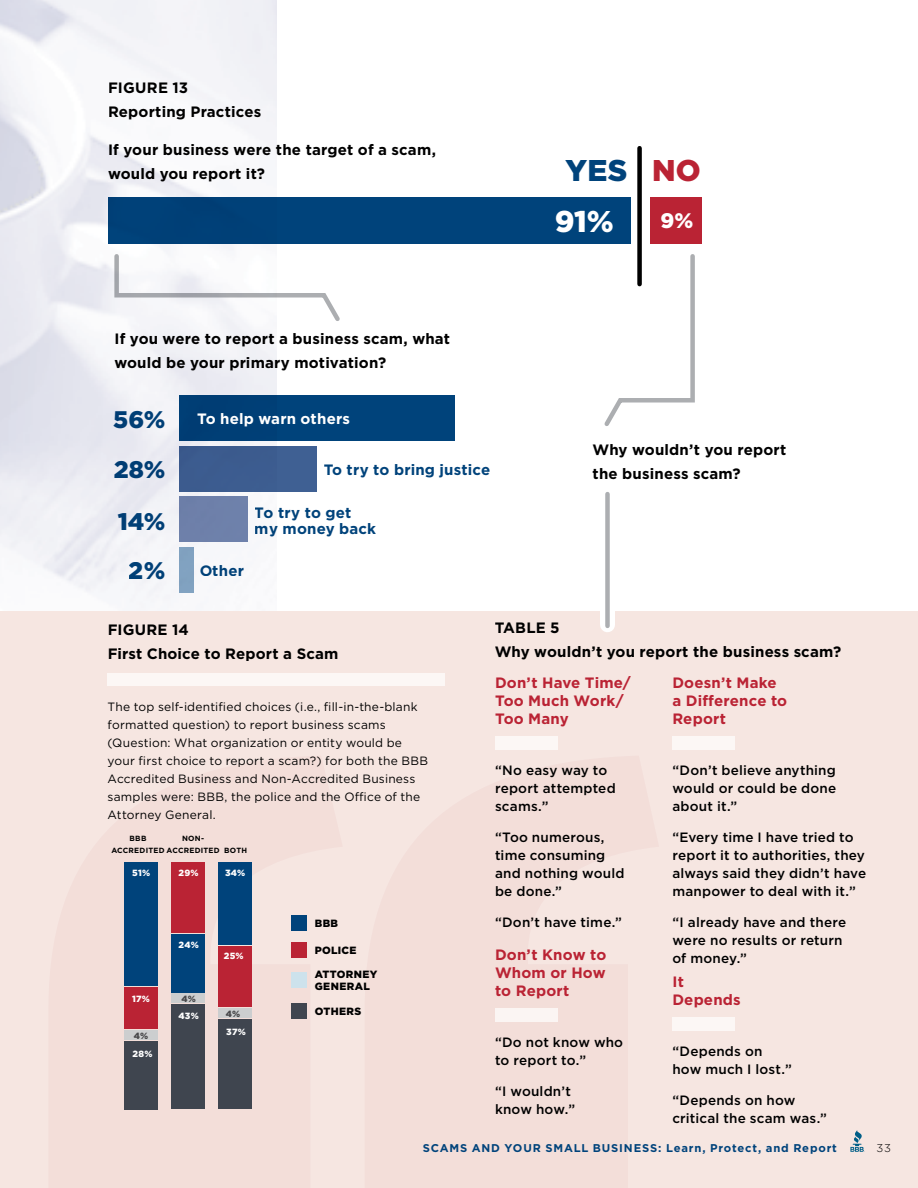
<style>
.page{position:relative;width:918px;height:1188px;background:#fff}
.page>*{position:absolute;margin:0;border:0;box-sizing:border-box;transform-origin:0 0}
.t1{font:900 30px/51.2px "Gotham";letter-spacing:.005em;color:#00437b}
.t2{font:900 24px/51px "Gotham";color:#00437b;text-align:justify}
.t3{font:900 21px "Gotham";color:#fff}
.t4{font:700 15px/24px "Gotham";letter-spacing:.01em;color:#000}
.t5{font:700 15px/18px "Gotham";letter-spacing:.01em;color:#ba2334}
.t6{font:700 15px/16.5px "Gotham";letter-spacing:.01em;color:#00437b}
.t7{font:700 15px "Gotham";letter-spacing:.01em;color:#fff}
.t8{font:500 13.5px/18px "Gotham";letter-spacing:.015em;color:#000}
.t9{font:12px/18px "Gotham";letter-spacing:.015em;color:#000}
.t10{font:700 11.25px "Gotham";letter-spacing:.07em;color:#00437b}
.t11{font:300 11.25px "Gotham";color:#000}
.t12{font:900 10.5px/12px "Gotham";letter-spacing:.035em;color:#000}
.t13{font:900 9px "Gotham";letter-spacing:.035em;color:#fff}
.t14{font:900 9px "Gotham";color:#474749}
.t15{font:700 7.5px/12px "Gotham";letter-spacing:.03em;color:#000}
.s1{color:#ba2334}
.s2{color:#fff}
</style>
<div class="page">
<img style="left:0;top:0;width:277px;height:602px">
<div style="left:0;top:611px;width:918px;height:577px;background:#f6e6e1"></div>
<div style="left:651px;top:197px;width:51px;height:47px;background:#ba2334"></div>
<div style="left:108px;top:197px;width:522px;height:47px;background:#00437b"></div>
<div style="left:637px;top:148px;width:5px;height:136px;background:#000"></div>
<svg style="left:112px;top:252px;width:228px;height:71px"></svg>
<div style="left:179px;top:547px;width:15px;height:46px;background:#86a8c5"></div>
<div style="left:179px;top:497px;width:69px;height:45px;background:#7386af"></div>
<div style="left:179px;top:446px;width:138px;height:45px;background:#3f6093"></div>
<div style="left:179px;top:395px;width:275px;height:46px;background:#00437b"></div>
<svg style="left:604px;top:252px;width:91px;height:174px"></svg>
<div style="left:600px;top:586px;width:15px;height:39px;background:#fff"></div>
<div style="left:605px;top:494px;width:5px;height:132px;background:#acaeb1"></div>
<div style="left:495px;top:736px;width:63px;height:14px;background:#fcf7f5"></div>
<div style="left:672px;top:736px;width:63px;height:14px;background:#fcf7f5"></div>
<div style="left:495px;top:1009px;width:63px;height:13px;background:#fbf5f3"></div>
<div style="left:672px;top:1017px;width:63px;height:14px;background:#fcf7f5"></div>
<div style="left:291px;top:915px;width:16px;height:16px;background:#00437b"></div>
<div style="left:291px;top:942px;width:16px;height:16px;background:#ba2334"></div>
<div style="left:291px;top:972px;width:16px;height:16px;background:#cde2ec"></div>
<div style="left:108px;top:673px;width:337px;height:13px;background:#fcf7f5"></div>
<div style="left:124px;top:862px;width:34px;height:124px;background:#00437b"></div>
<div style="left:171px;top:862px;width:34px;height:70px;background:#ba2334"></div>
<div style="left:218px;top:862px;width:34px;height:83px;background:#00437b"></div>
<div style="left:124px;top:987px;width:34px;height:42px;background:#ba2334"></div>
<div style="left:171px;top:934px;width:34px;height:58px;background:#00437b"></div>
<div style="left:218px;top:946px;width:34px;height:61px;background:#ba2334"></div>
<div style="left:124px;top:1030px;width:34px;height:10px;background:#cccecf"></div>
<div style="left:171px;top:994px;width:34px;height:9px;background:#cccecf"></div>
<div style="left:218px;top:1008px;width:34px;height:10px;background:#cccecf"></div>
<div style="left:124px;top:1041px;width:34px;height:68px;background:#3f454f"></div>
<div style="left:171px;top:1005px;width:34px;height:104px;background:#3f454f"></div>
<div style="left:218px;top:1019px;width:34px;height:90px;background:#3f454f"></div>
<div style="left:291px;top:1003px;width:16px;height:16px;background:#3f454f"></div>
<svg style="left:850px;top:1130px;width:15px;height:22px"></svg>
<p class="t4" style="left:108px;top:76px;width:155px">FIGURE 13<br>Reporting Practices</p>
<p class="t4" style="left:108px;top:138px;width:330px">If your business were the target of a scam, would you report it?</p>
<p class="t4" style="left:114px;top:327px;width:337px">If you were to report a business scam, what would be your primary motivation?</p>
<h2 class="t2" style="left:113px;top:394px;width:54px">56% 28% 14%</h2>
<h2 class="t2" style="left:129px;top:545px;width:38px">2%</h2>
<p class="t7" style="left:197px;top:409px;width:154px">To help warn others</p>
<p class="t6" style="left:324px;top:462px;width:168px">To try to bring justice</p>
<p class="t6" style="left:255px;top:504px;width:123px">To try to get my money back</p>
<p class="t6" style="left:199px;top:562px;width:46px">Other</p>
<h1 class="t1" style="left:555px;top:144px;width:148px;text-indent:11px">YES <span class="s1">NO<br></span><span class="s2">91%</span></h1>
<h3 class="t3" style="left:661px;top:206px;width:34px">9%</h3>
<p class="t4" style="left:592px;top:438px;width:195px">Why wouldn’t you report the business scam?</p>
<p class="t4" style="left:108px;top:617px;width:232px">FIGURE 14<br>First Choice to Report a Scam</p>
<p class="t9" style="left:108px;top:698px;width:322px">The top self-identified choices (i.e., fill-in-the-blank formatted question) to report business scams (Question: What organization or entity would be your first choice to report a scam?) for both the BBB Accredited Business and Non-Accredited Business samples were: BBB, the police and the Office of the Attorney General.</p>
<p class="t15" style="left:111px;top:832px;width:110px;text-indent:71px">NON-<br>ACCREDITED ACCREDITED</p>
<p class="t15" style="left:130px;top:832px;width:18px">BBB</p>
<p class="t13" style="left:132px;top:867px;width:19px">51%</p>
<p class="t15" style="left:224px;top:844px;width:24px">BOTH</p>
<p class="t13" style="left:179px;top:867px;width:22px">29%</p>
<p class="t13" style="left:225px;top:867px;width:22px">34%</p>
<p class="t13" style="left:179px;top:939px;width:22px">24%</p>
<p class="t13" style="left:224px;top:949px;width:21px">25%</p>
<p class="t12" style="left:315px;top:918px;width:25px">BBB</p>
<p class="t12" style="left:315px;top:944px;width:43px">POLICE</p>
<p class="t12" style="left:315px;top:968px;width:64px">ATTORNEY<br>GENERAL</p>
<p class="t13" style="left:132px;top:992px;width:19px">17%</p>
<p class="t14" style="left:134px;top:1030px;width:16px">4%</p>
<p class="t13" style="left:132px;top:1048px;width:21px">28%</p>
<p class="t14" style="left:181px;top:992px;width:16px">4%</p>
<p class="t13" style="left:178px;top:1010px;width:22px">43%</p>
<p class="t14" style="left:226px;top:1007px;width:16px">4%</p>
<p class="t12" style="left:315px;top:1005px;width:48px">OTHERS</p>
<p class="t13" style="left:226px;top:1025px;width:21px">37%</p>
<p class="t4" style="left:495px;top:616px;width:348px">TABLE 5<br>Why wouldn’t you report the business scam?</p>
<p class="t5" style="left:495px;top:673px;width:137px">Don’t Have Time/<br>Too Much Work/<br>Too Many</p>
<p class="t8" style="left:495px;top:761px;width:122px">“No easy way to report attempted scams.”</p>
<p class="t8" style="left:495px;top:828px;width:131px">“Too numerous, time consuming and nothing would be done.”</p>
<p class="t8" style="left:495px;top:914px;width:129px">“Don’t have time.”</p>
<p class="t5" style="left:672px;top:673px;width:116px">Doesn’t Make a Difference to<br>Report</p>
<p class="t8" style="left:672px;top:761px;width:165px;text-align:justify">“Don’t believe anything would or could be done about it.”</p>
<p class="t8" style="left:672px;top:828px;width:195px">“Every time I have tried to report it to authorities, they always said they didn’t have manpower to deal with it.”</p>
<p class="t8" style="left:672px;top:914px;width:175px">“I already have and there were no results or return</p>
<p class="t5" style="left:495px;top:946px;width:113px">Don’t Know to</p>
<p class="t8" style="left:672px;top:950px;width:76px">of money.”</p>
<p class="t5" style="left:495px;top:964px;width:112px">Whom or How to Report</p>
<p class="t8" style="left:495px;top:1033px;width:130px">“Do not know who to report to.”</p>
<p class="t8" style="left:495px;top:1082px;width:82px">“I wouldn’t know how.”</p>
<p class="t5" style="left:672px;top:972px;width:70px">It<br>Depends</p>
<p class="t8" style="left:672px;top:1042px;width:121px">“Depends on how much I lost.”</p>
<p class="t8" style="left:672px;top:1091px;width:156px">“Depends on how critical the scam was.”</p>
<p class="t10" style="left:423px;top:1140px;width:416px">SCAMS AND YOUR SMALL BUSINESS: Learn, Protect, and Report</p>
<p class="t11" style="left:876px;top:1141px;width:16px">33</p>
</div>
